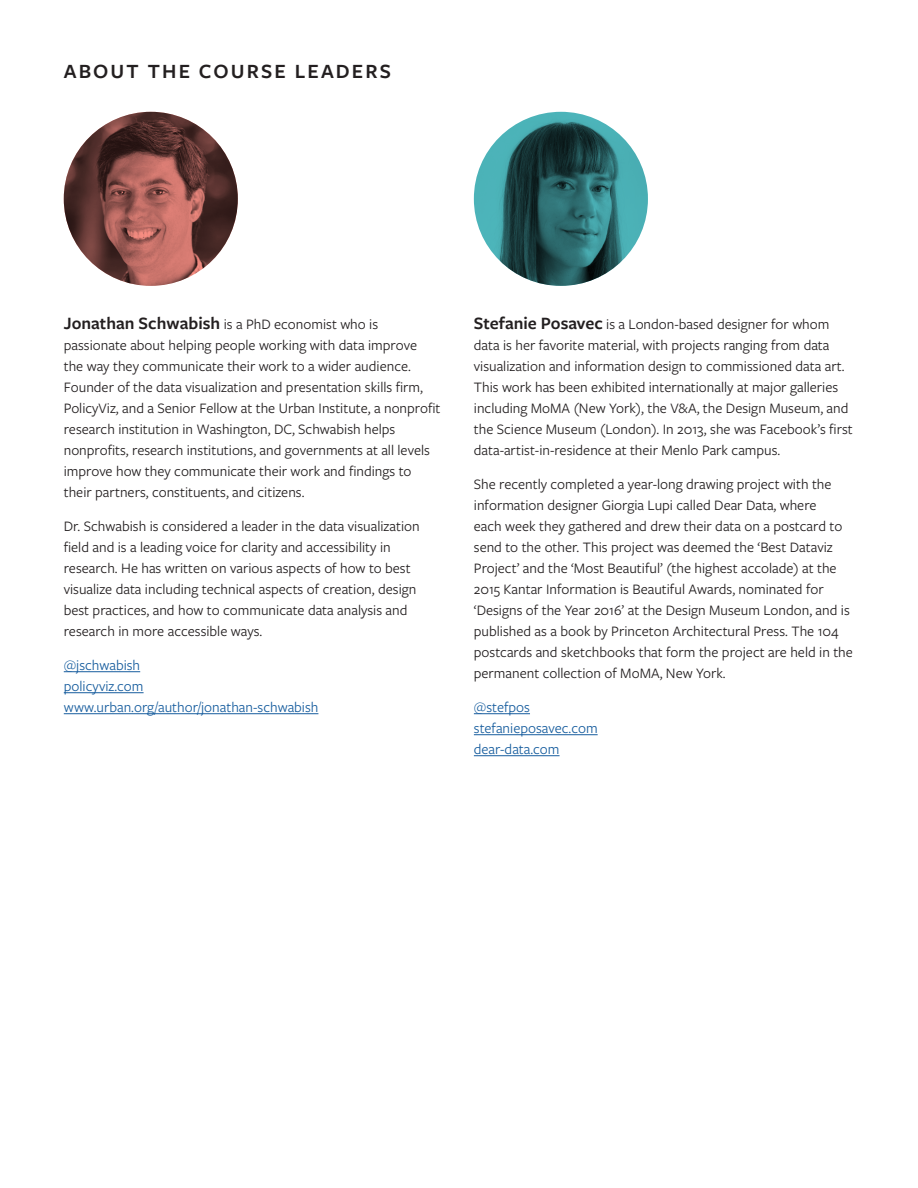
<style>
.page{position:relative;width:918px;height:1188px;background:#fff}
.page>*{position:absolute;margin:0;border:0;box-sizing:border-box;transform-origin:0 0}
.t1{font:600 21px "Freight Sans Pro";letter-spacing:.1em;color:#231f20}
.t2{font:15px/21px "Freight Sans Pro";color:#231f20}
.t3{font:15px/21px "Freight Sans Pro";color:#175d9e}
.s1{font-weight:600;font-size:18px}
</style>
<div class="page">
<hr style="left:64px;top:671px;width:76px;height:1px;background:#175d9e">
<hr style="left:64px;top:692px;width:80px;height:1px;background:#175d9e">
<hr style="left:64px;top:713px;width:254px;height:1px;background:#175d9e">
<hr style="left:474px;top:713px;width:56px;height:1px;background:#175d9e">
<hr style="left:474px;top:734px;width:124px;height:1px;background:#175d9e">
<hr style="left:474px;top:755px;width:86px;height:1px;background:#175d9e">
<svg style="left:474px;top:112px;width:174px;height:174px"></svg>
<svg style="left:64px;top:112px;width:174px;height:174px"></svg>
<p class="t1" style="left:64px;top:57px;width:329px">ABOUT THE COURSE LEADERS</p>
<p class="t2" style="left:64px;top:313px;width:378px"><span class="s1">Jonathan Schwabish</span> is a PhD economist who is passionate about helping people working with data improve<br>the way they communicate their work to a wider audience.<br>Founder of the data visualization and presentation skills firm, PolicyViz, and a Senior Fellow at the Urban Institute, a nonprofit research institution in Washington, DC, Schwabish helps nonprofits, research institutions, and governments at all levels improve how they communicate their work and findings to their partners, constituents, and citizens.</p>
<p class="t2" style="left:64px;top:515px;width:357px">Dr. Schwabish is considered a leader in the data visualization field and is a leading voice for clarity and accessibility in research. He has written on various aspects of how to best visualize data including technical aspects of creation, design best practices, and how to communicate data analysis and research in more accessible ways.</p>
<p class="t3" style="left:64px;top:654px;width:78px">@jschwabish</p>
<p class="t3" style="left:64px;top:675px;width:81px">policyviz.com</p>
<p class="t3" style="left:64px;top:696px;width:256px">www.urban.org/author/jonathan-schwabish</p>
<p class="t2" style="left:474px;top:313px;width:380px"><span class="s1">Stefanie Posavec</span> is a London-based designer for whom data is her favorite material, with projects ranging from data visualization and information design to commissioned data art.<br>This work has been exhibited internationally at major galleries including MoMA (New York), the V&amp;A, the Design Museum, and the Science Museum (London). In 2013, she was Facebook’s first data-artist-in-residence at their Menlo Park campus.</p>
<p class="t2" style="left:474px;top:473px;width:381px">She recently completed a year-long drawing project with the information designer Giorgia Lupi called Dear Data, where<br>each week they gathered and drew their data on a postcard to send to the other. This project was deemed the ‘Best Dataviz Project’ and the ‘Most Beautiful’ (the highest accolade) at the 2015 Kantar Information is Beautiful Awards, nominated for ‘Designs of the Year 2016’ at the Design Museum London, and is published as a book by Princeton Architectural Press. The 104 postcards and sketchbooks that form the project are held in the permanent collection of MoMA, New York.</p>
<p class="t3" style="left:474px;top:696px;width:58px">@stefpos</p>
<p class="t3" style="left:474px;top:717px;width:125px">stefanieposavec.com dear-data.com</p>
</div>
